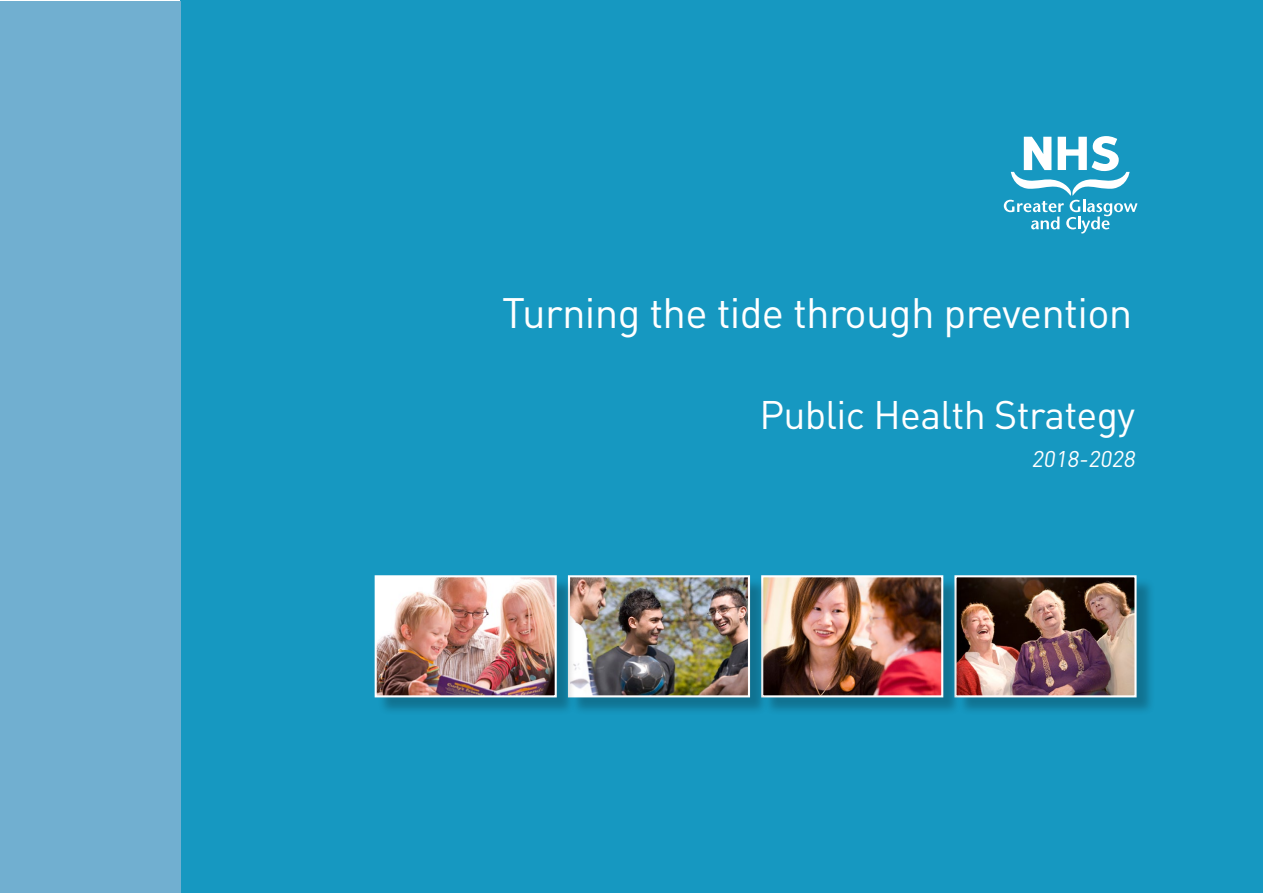
<style>
.page{position:relative;width:1263px;height:893px;background:#fff}
.page>*{position:absolute;margin:0;border:0;box-sizing:border-box;transform-origin:0 0}
.t1{font:42px "DIN";letter-spacing:-.02em;color:#fff}
.t2{font:39.3px "DIN";letter-spacing:-.02em;color:#fff}
.t3{font:22.5px "DIN";color:#fff}
</style>
<div class="page">
<div style="left:181px;top:0;width:1082px;height:892px;background:#1698c1"></div>
<div style="left:0;top:1px;width:181px;height:891px;background:#71afd0"></div>
<svg style="left:1004px;top:136px;width:133px;height:98px"></svg>
<div style="left:956px;top:578px;width:199px;height:138px;background:#000;opacity:.25"></div>
<img style="left:962px;top:578px;width:171px;height:116px">
<div style="left:954px;top:575px;width:182px;height:122px;border:2px solid #fff"></div>
<div style="left:763px;top:578px;width:199px;height:138px;background:#000;opacity:.25"></div>
<img style="left:769px;top:578px;width:171px;height:116px">
<div style="left:761px;top:575px;width:182px;height:122px;border:2px solid #fff"></div>
<div style="left:570px;top:578px;width:199px;height:138px;background:#000;opacity:.25"></div>
<img style="left:575px;top:578px;width:172px;height:116px">
<div style="left:568px;top:575px;width:182px;height:122px;border:2px solid #fff"></div>
<div style="left:377px;top:578px;width:198px;height:138px;background:#000;opacity:.25"></div>
<img style="left:378px;top:578px;width:176px;height:116px">
<div style="left:375px;top:575px;width:182px;height:122px;border:2px solid #fff"></div>
<p class="t1" style="left:502px;top:287px;width:632px">Turning the tide through prevention</p>
<p class="t2" style="left:759px;top:390px;width:377px">Public Health Strategy</p>
<p class="t3" style="left:1031px;top:445px;width:109px">2018-2028</p>
</div>
